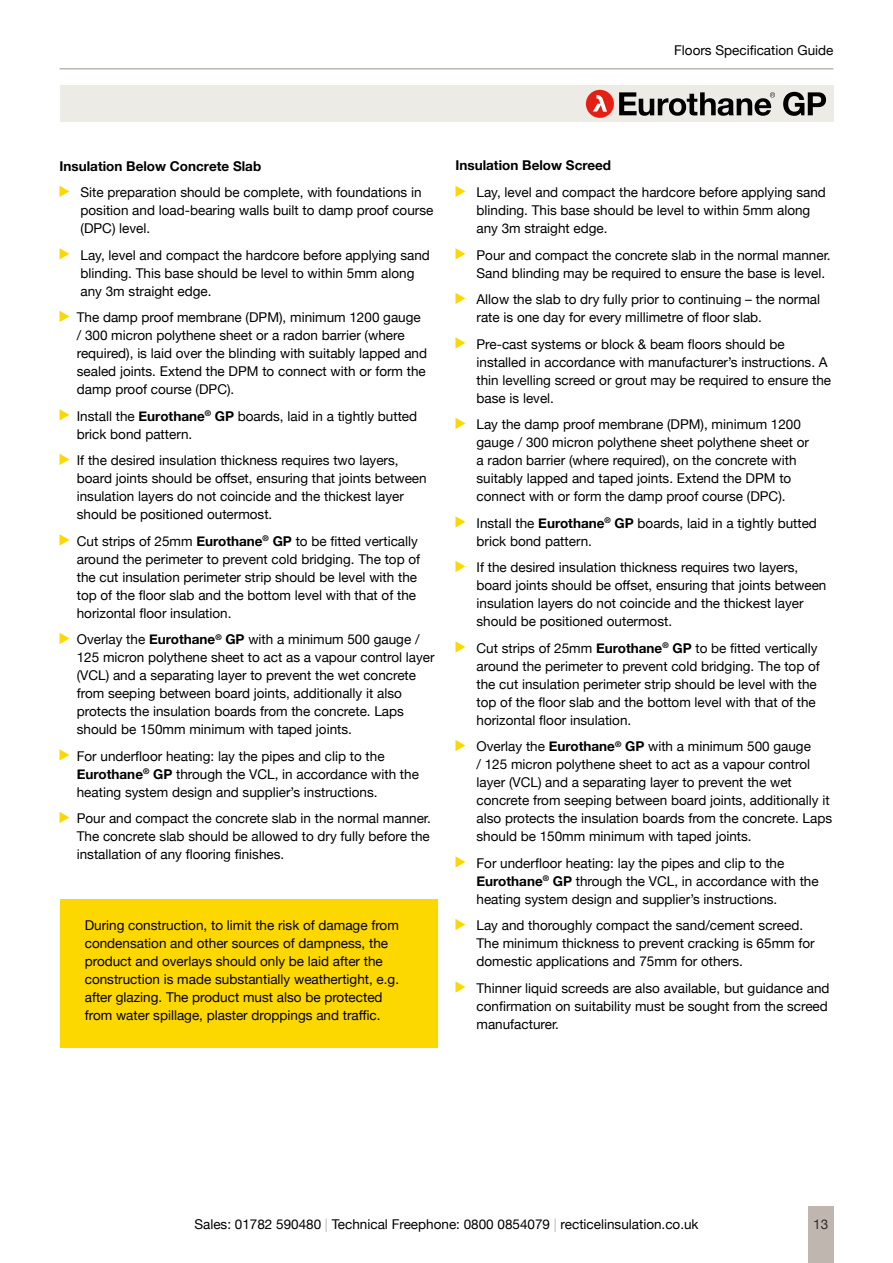
<style>
.page{position:relative;width:893px;height:1263px;background:#fff}
.page>*{position:absolute;margin:0;border:0;box-sizing:border-box;transform-origin:0 0}
.t1{font:13.5px/18px "Helvetica Neue";color:#000}
.t2{font:700 13.5px "Helvetica Neue";color:#000}
.t3{font:13.5px "Helvetica Neue";color:#2d2a26}
.s1{font-weight:700}
.s2{color:#bfb7af}
</style>
<div class="page">
<hr style="left:60px;top:68px;width:773px;height:2px;background:#bfb7af">
<div style="left:808px;top:1206px;width:25px;height:57px;background:#bfb7af"></div>
<div style="left:60px;top:899px;width:377px;height:149px;background:#fdd700"></div>
<div style="left:60px;top:85px;width:773px;height:36px;background:#edebe6"></div>
<div style="left:586px;top:90px;width:28px;height:28px;background:#e41f13;border-radius:50%"></div>
<svg style="left:593px;top:95px;width:14px;height:17px"></svg>
<svg style="left:783px;top:92px;width:43px;height:24px"></svg>
<svg style="left:619px;top:92px;width:156px;height:24px"></svg>
<svg style="left:60px;top:186px;width:9px;height:11px"></svg>
<svg style="left:60px;top:248px;width:9px;height:11px"></svg>
<svg style="left:60px;top:311px;width:9px;height:11px"></svg>
<svg style="left:60px;top:409px;width:9px;height:12px"></svg>
<svg style="left:60px;top:454px;width:9px;height:11px"></svg>
<svg style="left:60px;top:534px;width:9px;height:12px"></svg>
<svg style="left:60px;top:633px;width:9px;height:11px"></svg>
<svg style="left:60px;top:749px;width:9px;height:12px"></svg>
<svg style="left:60px;top:812px;width:9px;height:11px"></svg>
<svg style="left:455px;top:186px;width:10px;height:11px"></svg>
<svg style="left:455px;top:248px;width:10px;height:11px"></svg>
<svg style="left:455px;top:293px;width:10px;height:11px"></svg>
<svg style="left:455px;top:337px;width:10px;height:12px"></svg>
<svg style="left:455px;top:418px;width:10px;height:11px"></svg>
<svg style="left:455px;top:516px;width:10px;height:12px"></svg>
<svg style="left:455px;top:561px;width:10px;height:11px"></svg>
<svg style="left:455px;top:641px;width:10px;height:12px"></svg>
<svg style="left:455px;top:740px;width:10px;height:11px"></svg>
<svg style="left:455px;top:856px;width:10px;height:12px"></svg>
<svg style="left:455px;top:919px;width:10px;height:11px"></svg>
<svg style="left:455px;top:981px;width:10px;height:12px"></svg>
<p class="t1" style="left:674px;top:42px;width:161px">Floors Specification Guide</p>
<p class="t2" style="left:60px;top:155px;width:203px">Insulation Below Concrete Slab</p>
<p class="t1" style="left:81px;top:184px;width:354px">Site preparation should be complete, with foundations in position and load-bearing walls built to damp proof course (DPC) level.</p>
<p class="t1" style="left:81px;top:246px;width:351px">Lay, level and compact the hardcore before applying sand blinding. This base should be level to within 5mm along any 3m straight edge.</p>
<p class="t1" style="left:77px;top:309px;width:352px">The damp proof membrane (DPM), minimum 1200 gauge / 300 micron polythene sheet or a radon barrier (where required), is laid over the blinding with suitably lapped and sealed joints. Extend the DPM to connect with or form the damp proof course (DPC).</p>
<p class="t1" style="left:77px;top:407px;width:342px">Install the <span class="s1">Eurothane</span><sup>®</sup> <span class="s1">GP</span> boards, laid in a tightly butted brick bond pattern.</p>
<p class="t1" style="left:77px;top:452px;width:351px">If the desired insulation thickness requires two layers, board joints should be offset, ensuring that joints between insulation layers do not coincide and the thickest layer should be positioned outermost.</p>
<p class="t1" style="left:77px;top:532px;width:345px">Cut strips of 25mm <span class="s1">Eurothane</span><sup>®</sup> <span class="s1">GP</span> to be fitted vertically around the perimeter to prevent cold bridging. The top of the cut insulation perimeter strip should be level with the top of the floor slab and the bottom level with that of the horizontal floor insulation.</p>
<p class="t1" style="left:77px;top:631px;width:359px">Overlay the <span class="s1">Eurothane</span><sup>®</sup> <span class="s1">GP</span> with a minimum 500 gauge / 125 micron polythene sheet to act as a vapour control layer (VCL) and a separating layer to prevent the wet concrete from seeping between board joints, additionally it also protects the insulation boards from the concrete. Laps should be 150mm minimum with taped joints.</p>
<p class="t1" style="left:77px;top:747px;width:344px">For underfloor heating: lay the pipes and clip to the<br><span class="s1">Eurothane</span><sup>®</sup> <span class="s1">GP</span> through the VCL, in accordance with the heating system design and supplier’s instructions.</p>
<p class="t1" style="left:77px;top:810px;width:356px;text-align:justify">Pour and compact the concrete slab in the normal manner.<br>The concrete slab should be allowed to dry fully before the installation of any flooring finishes.</p>
<p class="t1" style="left:85px;top:917px;width:316px">During construction, to limit the risk of damage from condensation and other sources of dampness, the product and overlays should only be laid after the construction is made substantially weathertight, e.g. after glazing. The product must also be protected from water spillage, plaster droppings and traffic.</p>
<p class="t2" style="left:455px;top:155px;width:157px">Insulation Below Screed</p>
<p class="t1" style="left:476px;top:184px;width:351px">Lay, level and compact the hardcore before applying sand blinding. This base should be level to within 5mm along any 3m straight edge.</p>
<p class="t1" style="left:476px;top:246px;width:356px">Pour and compact the concrete slab in the normal manner.<br>Sand blinding may be required to ensure the base is level.</p>
<p class="t1" style="left:476px;top:291px;width:345px">Allow the slab to dry fully prior to continuing – the normal rate is one day for every millimetre of floor slab.</p>
<p class="t1" style="left:476px;top:335px;width:356px">Pre-cast systems or block &amp; beam floors should be installed in accordance with manufacturer’s instructions. A thin levelling screed or grout may be required to ensure the base is level.</p>
<p class="t1" style="left:476px;top:416px;width:334px">Lay the damp proof membrane (DPM), minimum 1200 gauge / 300 micron polythene sheet polythene sheet or a radon barrier (where required), on the concrete with suitably lapped and taped joints. Extend the DPM to connect with or form the damp proof course (DPC).</p>
<p class="t1" style="left:476px;top:514px;width:342px">Install the <span class="s1">Eurothane</span><sup>®</sup> <span class="s1">GP</span> boards, laid in a tightly butted brick bond pattern.</p>
<p class="t1" style="left:476px;top:559px;width:351px">If the desired insulation thickness requires two layers, board joints should be offset, ensuring that joints between insulation layers do not coincide and the thickest layer should be positioned outermost.</p>
<p class="t1" style="left:476px;top:639px;width:345px">Cut strips of 25mm <span class="s1">Eurothane</span><sup>®</sup> <span class="s1">GP</span> to be fitted vertically around the perimeter to prevent cold bridging. The top of the cut insulation perimeter strip should be level with the top of the floor slab and the bottom level with that of the horizontal floor insulation.</p>
<p class="t1" style="left:476px;top:738px;width:357px">Overlay the <span class="s1">Eurothane</span><sup>®</sup> <span class="s1">GP</span> with a minimum 500 gauge<br>/ 125 micron polythene sheet to act as a vapour control layer (VCL) and a separating layer to prevent the wet concrete from seeping between board joints, additionally it also protects the insulation boards from the concrete. Laps should be 150mm minimum with taped joints.</p>
<p class="t1" style="left:476px;top:855px;width:344px">For underfloor heating: lay the pipes and clip to the<br><span class="s1">Eurothane</span><sup>®</sup> <span class="s1">GP</span> through the VCL, in accordance with the heating system design and supplier’s instructions.</p>
<p class="t1" style="left:476px;top:917px;width:340px">Lay and thoroughly compact the sand/cement screed.<br>The minimum thickness to prevent cracking is 65mm for domestic applications and 75mm for others.</p>
<p class="t1" style="left:476px;top:980px;width:355px">Thinner liquid screeds are also available, but guidance and confirmation on suitability must be sought from the screed manufacturer.</p>
<p class="t1" style="left:194px;top:1216px;width:506px">Sales: 01782 590480 <span class="s2">|</span> Technical Freephone: 0800 0854079 <span class="s2">|</span> recticelinsulation.co.uk</p>
<p class="t3" style="left:813px;top:1216px;width:17px">13</p>
</div>
